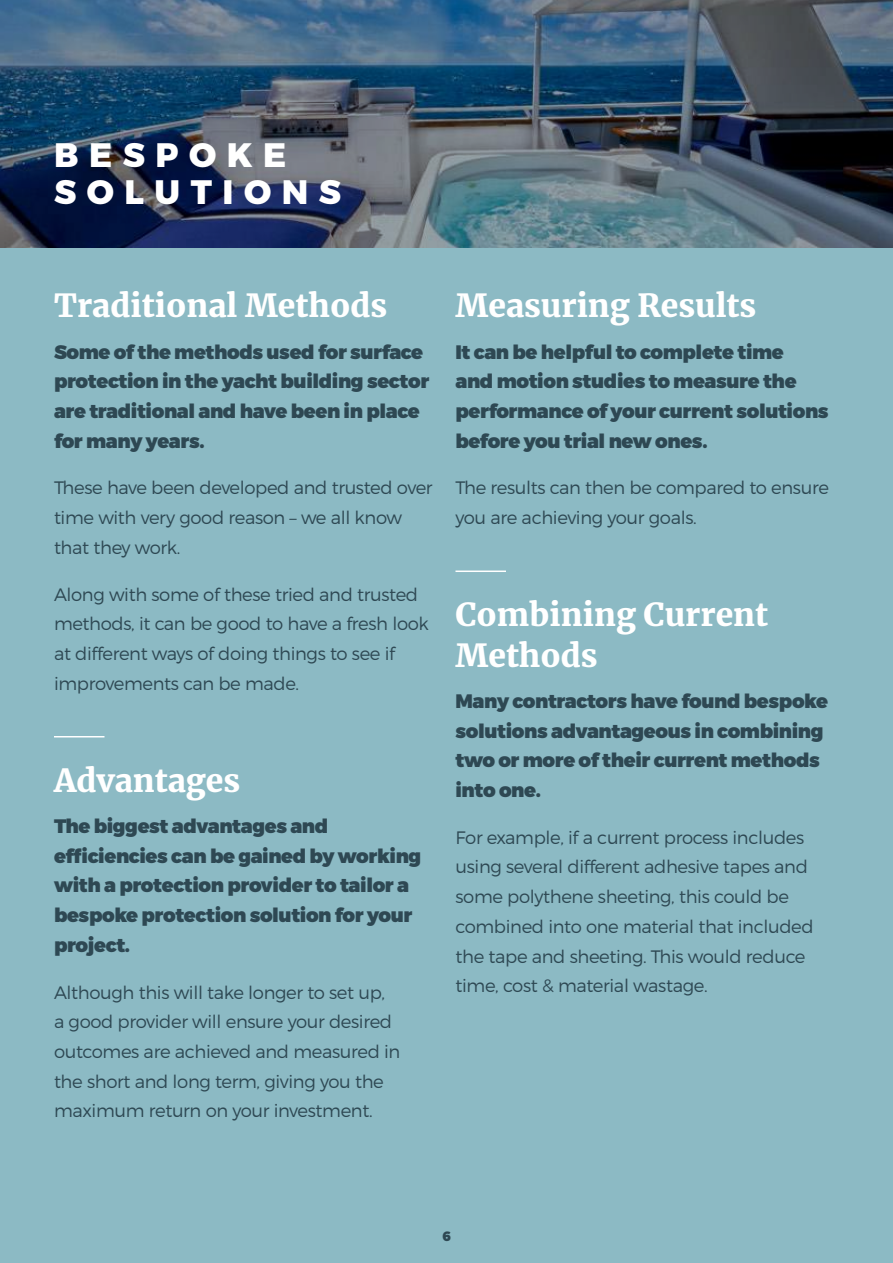
<style>
.page{position:relative;width:893px;height:1263px;background:#8cbac4}
.page>*{position:absolute;margin:0;border:0;box-sizing:border-box;transform-origin:0 0}
.t1{font:800 33.9px/36.2px "Montserrat";letter-spacing:.31em;color:#fff}
.t2{font:900 31.8px/40.3px "Merriweather";color:#fff}
.t3{font:900 19.5px/29.7px "Montserrat";letter-spacing:-.02em;color:#2e4853}
.t4{font:300 18px/29.7px "Montserrat";letter-spacing:-.02em;color:#2e4853}
.t5{font:900 13.5px "Montserrat";color:#2e4853}
</style>
<div class="page">
<hr style="left:54px;top:736px;width:50px;height:1px;background:#fff">
<hr style="left:455px;top:570px;width:51px;height:2px;background:#fff">
<img style="left:0;top:0;width:893px;height:247px">
<h1 class="t1" style="left:54px;top:139px;width:288px">BESPOKE<br>SOLUTIONS</h1>
<h2 class="t2" style="left:54px;top:287px;width:335px">Traditional Methods</h2>
<p class="t3" style="left:54px;top:338px;width:377px">Some of the methods used for surface protection in the yacht building sector are traditional and have been in place for many years.</p>
<p class="t4" style="left:54px;top:474px;width:380px">These have been developed and trusted over time with very good reason – we all know that they work.</p>
<p class="t4" style="left:54px;top:580px;width:376px">Along with some of these tried and trusted methods, it can be good to have a fresh look at different ways of doing things to see if improvements can be made.</p>
<h2 class="t2" style="left:54px;top:761px;width:188px">Advantages</h2>
<p class="t3" style="left:54px;top:812px;width:369px">The biggest advantages and efficiencies can be gained by working with a protection provider to tailor a bespoke protection solution for your project.</p>
<p class="t4" style="left:54px;top:978px;width:348px">Although this will take longer to set up,<br>a good provider will ensure your desired outcomes are achieved and measured in the short and long term, giving you the maximum return on your investment.</p>
<h2 class="t2" style="left:455px;top:287px;width:302px">Measuring Results</h2>
<p class="t3" style="left:455px;top:338px;width:375px">It can be helpful to complete time<br>and motion studies to measure the performance of your current solutions before you trial new ones.</p>
<p class="t4" style="left:455px;top:474px;width:375px">The results can then be compared to ensure you are achieving your goals.</p>
<h2 class="t2" style="left:455px;top:596px;width:314px">Combining Current<br>Methods</h2>
<p class="t3" style="left:455px;top:687px;width:374px">Many contractors have found bespoke solutions advantageous in combining two or more of their current methods into one.</p>
<p class="t4" style="left:455px;top:823px;width:360px">For example, if a current process includes using several different adhesive tapes and some polythene sheeting, this could be combined into one material that included the tape and sheeting. This would reduce time, cost &amp; material wastage.</p>
<p class="t5" style="left:442px;top:1230px;width:10px">6</p>
</div>
